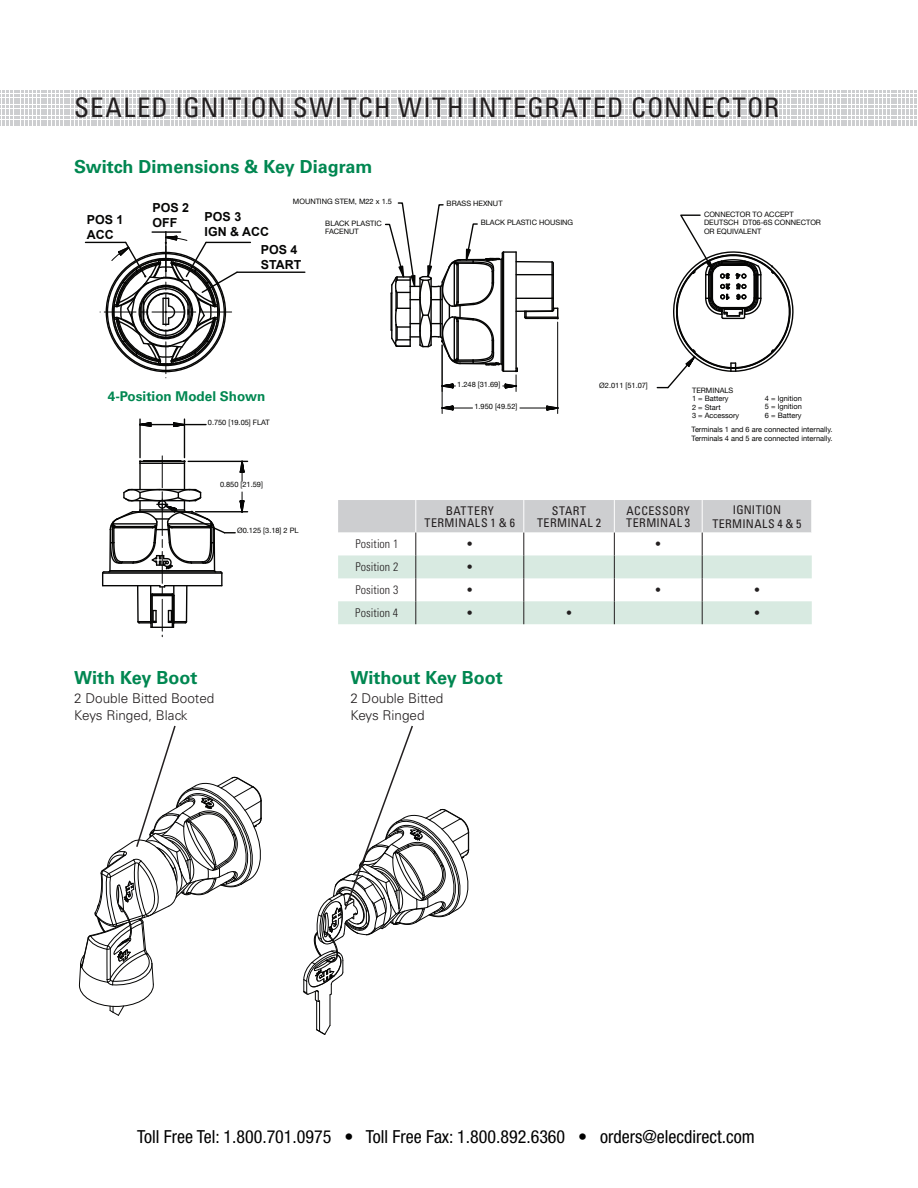
<style>
.page{position:relative;width:918px;height:1188px;background:#fff}
.page>*{position:absolute;margin:0;border:0;box-sizing:border-box;transform-origin:0 0}
.Head_Large{font:condensed 27px "Univers LT Std";letter-spacing:.04em;color:#231f20}
.t1{font:condensed 18px "Helvetica Neue LT Std";color:#000}
.Green_Subheads{font:700 18px "Univers LT Std";color:#008751}
.Body_text{font:300 13.5px/16.5px "Univers LT Std";color:#231f20}
.Green_Subheads-2{font:700 13.5px "Univers LT Std";color:#008751}
.t2{font:700 12.45px/15px "Arial";color:#050504}
.Chart_Body{font:condensed 12px/12px "Univers LT Std";letter-spacing:.035em;color:#231f20;text-align:center}
.Chart_Body-2{font:300 condensed 12px "Univers LT Std";letter-spacing:.005em;color:#231f20}
.t3{font:7.35px/8.4px "Helvetica Neue";color:#050504}
</style>
<div class="page">
<svg style="left:0;top:91px;width:917px;height:35px"></svg>
<hr style="left:165px;top:232px;width:2px;height:39px;background:#050504">
<hr style="left:85px;top:242px;width:41px;height:1px;background:#050504">
<hr style="left:206px;top:242px;width:44px;height:1px;background:#050504">
<hr style="left:237px;top:272px;width:68px;height:1px;background:#050504">
<hr style="left:152px;top:231px;width:29px;height:2px;background:#050504">
<svg style="left:100px;top:235px;width:139px;height:143px"></svg>
<hr style="left:188px;top:461px;width:60px;height:1px;background:#050504">
<hr style="left:196px;top:511px;width:52px;height:1px;background:#050504">
<hr style="left:184px;top:419px;width:1px;height:39px;background:#050504">
<hr style="left:139px;top:419px;width:2px;height:39px;background:#050504">
<svg style="left:139px;top:421px;width:67px;height:7px"></svg>
<svg style="left:657px;top:214px;width:137px;height:175px"></svg>
<svg style="left:102px;top:456px;width:143px;height:181px"></svg>
<hr style="left:442px;top:345px;width:1px;height:69px;background:#050504">
<hr style="left:557px;top:322px;width:1px;height:92px;background:#050504">
<svg style="left:441px;top:405px;width:32px;height:6px"></svg>
<svg style="left:385px;top:202px;width:174px;height:189px"></svg>
<svg style="left:520px;top:405px;width:39px;height:6px"></svg>
<svg style="left:338px;top:500px;width:474px;height:124px"></svg>
<svg style="left:78px;top:725px;width:184px;height:291px"></svg>
<svg style="left:303px;top:725px;width:167px;height:310px"></svg>
<p class="Head_Large" style="left:74px;top:91px;width:707px">SEALED IGNITION SWITCH WITH INTEGRATED CONNECTOR</p>
<p class="Green_Subheads" style="left:74px;top:157px;width:300px">Switch Dimensions &amp; Key Diagram</p>
<p class="t2" style="left:152px;top:201px;width:38px">POS 2</p>
<p class="t2" style="left:87px;top:212px;width:38px">POS 1</p>
<p class="t2" style="left:152px;top:216px;width:26px">OFF</p>
<p class="t2" style="left:87px;top:227px;width:28px">ACC</p>
<p class="t3" style="left:293px;top:198px;width:101px">MOUNTING STEM, M22 x 1.5</p>
<p class="t3" style="left:447px;top:200px;width:57px">BRASS HEXNUT</p>
<p class="t3" style="left:481px;top:219px;width:94px">BLACK PLASTIC HOUSING</p>
<p class="t3" style="left:704px;top:210px;width:119px">CONNECTOR TO ACCEPT<br>DEUTSCH DT06-6S CONNECTOR<br>OR EQUIVALENT</p>
<p class="t2" style="left:205px;top:209px;width:66px">POS 3<br>IGN &amp; ACC</p>
<p class="t2" style="left:261px;top:243px;width:42px">POS 4<br>START</p>
<p class="t3" style="left:325px;top:219px;width:58px">BLACK PLASTIC<br>FACENUT</p>
<p class="Green_Subheads-2" style="left:108px;top:389px;width:159px">4-Position Model Shown</p>
<p class="t3" style="left:208px;top:419px;width:63px">0.750 [19.05] FLAT</p>
<p class="t3" style="left:220px;top:481px;width:44px">0.850 [21.59]</p>
<p class="t3" style="left:237px;top:527px;width:63px">Ø0.125 [3.18] 2 PL</p>
<p class="Green_Subheads" style="left:74px;top:667px;width:125px">With Key Boot</p>
<p class="Body_text" style="left:74px;top:690px;width:142px">2 Double Bitted Booted<br>Keys Ringed, Black</p>
<p class="t3" style="left:457px;top:380px;width:44px">1.248 [31.69]</p>
<p class="t3" style="left:474px;top:402px;width:44px">1.950 [49.52]</p>
<p class="t3" style="left:599px;top:382px;width:50px">Ø2.011 [51.07]</p>
<p class="t3" style="left:692px;top:386px;width:49px">TERMINALS<br>1 = Battery<br>2 = Start<br>3 = Accessory</p>
<p class="t3" style="left:765px;top:395px;width:38px;text-align:justify">4 = Ignition 5 = Ignition 6 = Battery</p>
<p class="t3" style="left:692px;top:426px;width:143px">Terminals 1 and 6 are connected internally.<br>Terminals 4 and 5 are connected internally.</p>
<p class="Chart_Body" style="left:424px;top:504px;width:92px">BATTERY<br>TERMINALS 1 &amp; 6</p>
<p class="Chart_Body" style="left:537px;top:504px;width:66px">START<br>TERMINAL 2</p>
<p class="Chart_Body" style="left:626px;top:504px;width:66px;text-align:left">ACCESSORY<br>TERMINAL 3</p>
<p class="Chart_Body" style="left:712px;top:502px;width:90px;line-height:14.2px">IGNITION<br>TERMINALS 4 &amp; 5</p>
<p class="Chart_Body-2" style="left:355px;top:537px;width:44px">Position 1</p>
<p class="Chart_Body-2" style="left:466px;top:537px;width:9px">•</p>
<p class="Chart_Body-2" style="left:655px;top:537px;width:9px">•</p>
<p class="Chart_Body-2" style="left:355px;top:560px;width:44px">Position 2</p>
<p class="Chart_Body-2" style="left:466px;top:560px;width:9px">•</p>
<p class="Chart_Body-2" style="left:355px;top:583px;width:44px">Position 3</p>
<p class="Chart_Body-2" style="left:466px;top:583px;width:9px">•</p>
<p class="Chart_Body-2" style="left:655px;top:583px;width:9px">•</p>
<p class="Chart_Body-2" style="left:753px;top:583px;width:9px">•</p>
<p class="Chart_Body-2" style="left:355px;top:606px;width:44px">Position 4</p>
<p class="Chart_Body-2" style="left:466px;top:606px;width:9px">•</p>
<p class="Chart_Body-2" style="left:565px;top:606px;width:9px">•</p>
<p class="Chart_Body-2" style="left:753px;top:606px;width:9px">•</p>
<p class="Green_Subheads" style="left:350px;top:667px;width:154px">Without Key Boot</p>
<p class="Body_text" style="left:350px;top:690px;width:95px">2 Double Bitted<br>Keys Ringed</p>
<h2 class="t1" style="left:137px;top:1126px;width:619px">Toll Free Tel: 1.800.701.0975 • Toll Free Fax: 1.800.892.6360 • orders@elecdirect.com</h2>
</div>
